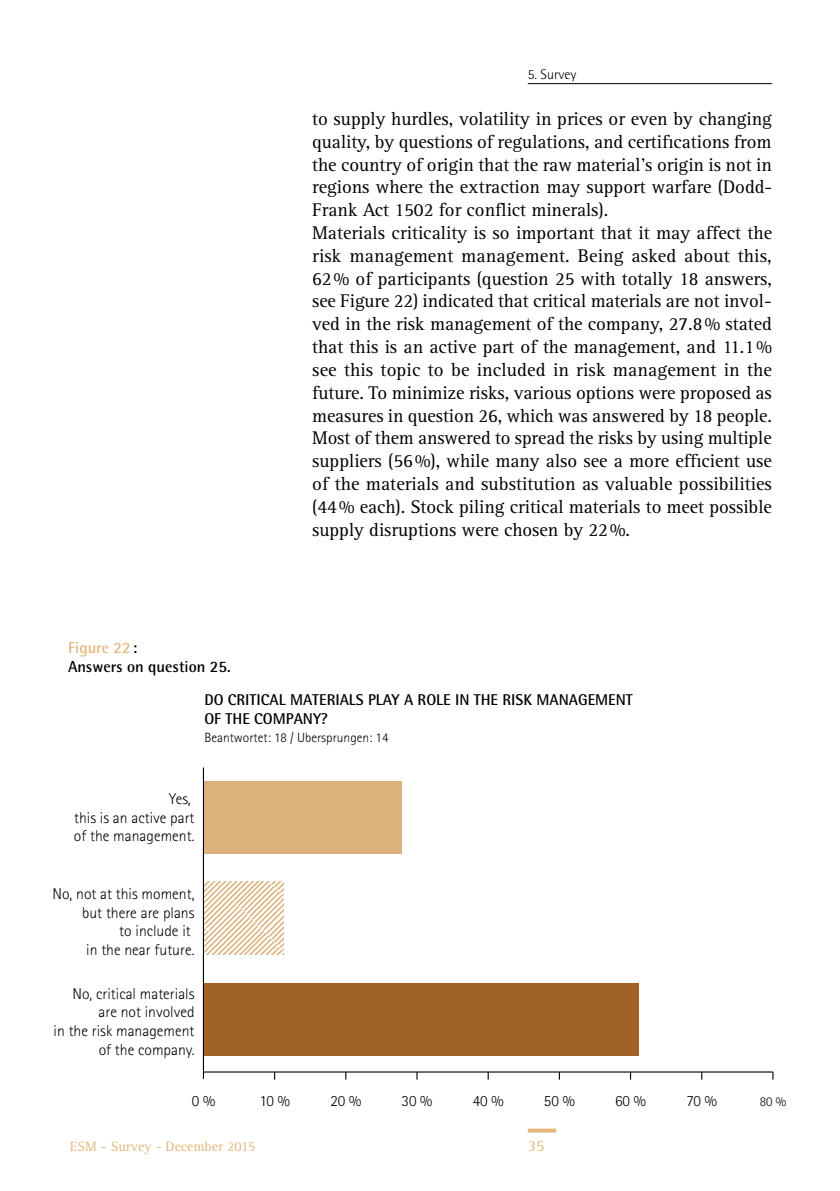
<style>
.page{position:relative;width:840px;height:1191px;background:#fff}
.page>*{position:absolute;margin:0;border:0;box-sizing:border-box;transform-origin:0 0}
.t1{font:19px/22.8px "Rotis Serif";color:#000}
.t2{font:700 16px/19.2px "Rotis Semi Sans";color:#000}
.t3{font:16px "Rotis Serif";color:#e3b87e}
.t4{font:300 15.6px/18.8px "Rotis Sans Serif";color:#000;text-align:right}
.t5{font:700 15.6px/18.8px "Rotis Semi Sans";color:#000}
.t6{font:14px "Rotis Serif";color:#e3b87e}
.t7{font:300 14px "Rotis Semi Sans";color:#000}
.t8{font:300 13.4px "Rotis Sans Serif";color:#000}
.s1{color:#e3b87e}
</style>
<div class="page">
<svg style="left:527px;top:1128px;width:29px;height:4px"></svg>
<hr style="left:527px;top:83px;width:244px;height:1px;background:#000">
<hr style="left:203px;top:1071px;width:569px;height:1px;background:#000">
<hr style="left:203px;top:767px;width:1px;height:304px;background:#000">
<div style="left:204px;top:983px;width:434px;height:72px;background:#a06325"></div>
<svg style="left:204px;top:882px;width:79px;height:72px"></svg>
<div style="left:204px;top:780px;width:197px;height:73px;background:#dcb17c"></div>
<p class="t7" style="left:527px;top:67px;width:50px">5. Survey</p>
<p class="t2" style="left:68px;top:638px;width:164px"><span class="s1">Figure 22</span>:<br>Answers on question 25.</p>
<p class="t1" style="left:312px;top:108px;width:461px">to supply hurdles, volatility in prices or even by changing quality, by questions of regulations, and certifications from the country of origin that the raw material’s origin is not in regions where the extraction may support warfare (Dodd-Frank Act 1502 for conflict minerals).<br>Materials criticality is so important that it may affect the risk management management. Being asked about this, 62% of participants (question 25 with totally 18 answers, see Figure 22) indicated that critical materials are not invol&shy;ved in the risk management of the company, 27.8% stated that this is an active part of the management, and 11.1% see this topic to be included in risk management in the future. To minimize risks, various options were proposed as measures in question 26, which was answered by 18 people.<br>Most of them answered to spread the risks by using multiple suppliers (56%), while many also see a more efficient use of the materials and substitution as valuable possibilities (44% each). Stock piling critical materials to meet possible supply disruptions were chosen by 22%.</p>
<p class="t5" style="left:204px;top:690px;width:429px">DO CRITICAL MATERIALS PLAY A ROLE IN THE RISK MANAGEMENT<br>OF THE COMPANY?</p>
<p class="t8" style="left:204px;top:729px;width:185px">Beantwortet: 18 / Ubersprungen: 14</p>
<p class="t4" style="left:74px;top:789px;width:122px;text-align:left;text-indent:95px">Yes, this is an active part of the management.</p>
<p class="t4" style="left:52px;top:884px;width:143px">No, not at this moment, but there are plans<br>to include it<br>in the near future.</p>
<p class="t4" style="left:54px;top:984px;width:142px">No, critical materials are not involved<br>in the risk management of the company.</p>
<p class="t4" style="left:192px;top:1091px;width:25px">0 %</p>
<p class="t4" style="left:259px;top:1091px;width:32px">10 %</p>
<p class="t4" style="left:330px;top:1091px;width:32px">20 %</p>
<p class="t4" style="left:401px;top:1091px;width:32px">30 %</p>
<p class="t4" style="left:472px;top:1091px;width:32px">40 %</p>
<p class="t4" style="left:543px;top:1091px;width:32px">50 %</p>
<p class="t4" style="left:614px;top:1091px;width:32px">60 %</p>
<p class="t4" style="left:686px;top:1091px;width:32px">70 %</p>
<p class="t8" style="left:759px;top:1093px;width:28px">80 %</p>
<p class="t6" style="left:70px;top:1138px;width:187px">ESM - Survey - December 2015</p>
<p class="t3" style="left:527px;top:1137px;width:18px">35</p>
</div>
